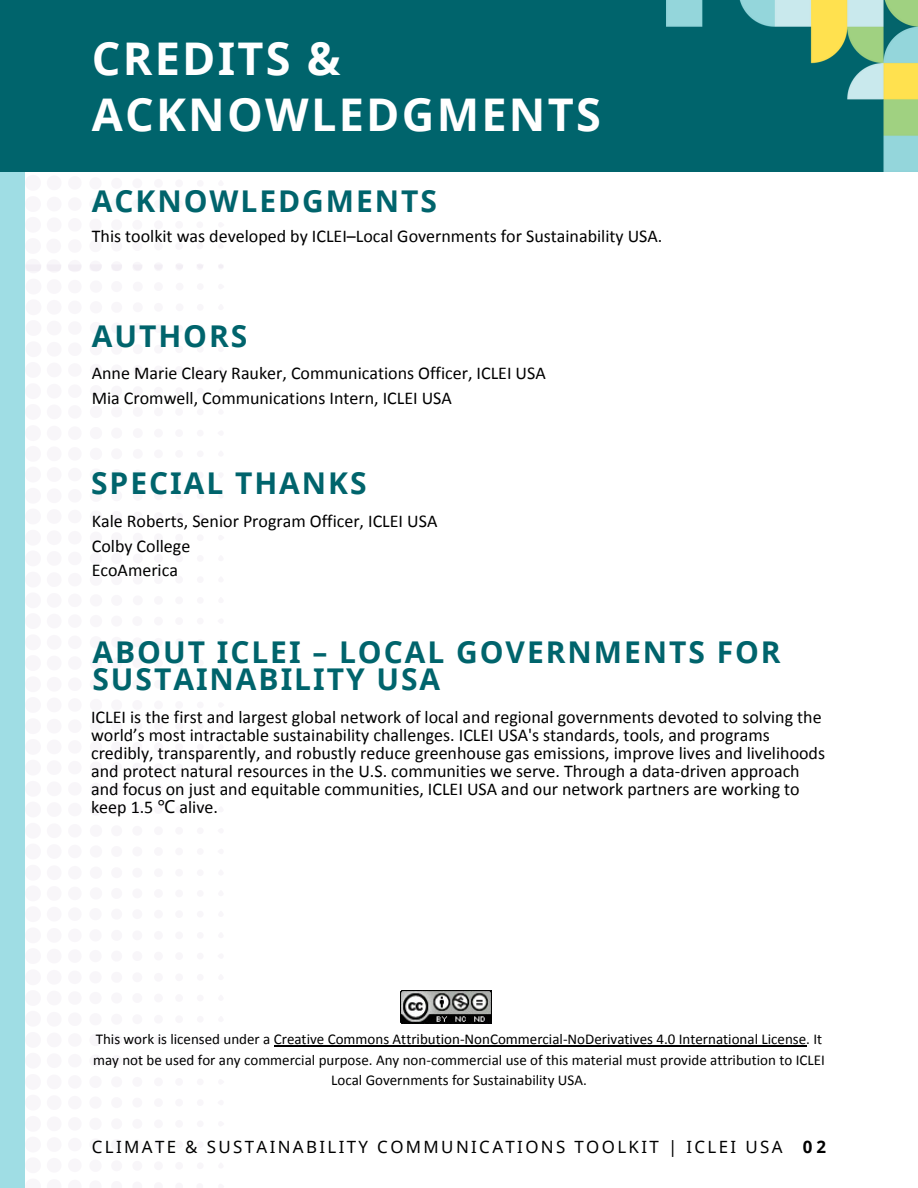
<style>
.page{position:relative;width:918px;height:1188px;background:#fff}
.page>*{position:absolute;margin:0;border:0;box-sizing:border-box;transform-origin:0 0}
.t1{font:700 45px/56.2px "Noto Sans";letter-spacing:.05em;color:#fff}
.t2{font:700 30px/27px "Noto Sans";letter-spacing:.065em;color:#00646c}
.t3{font:18px/18px "Calibri";color:#000}
.t4{font:16.95px "Noto Sans";letter-spacing:.14em;color:#000}
.t5{font:15px/20.2px "Calibri";color:#000;text-align:center}
.s1{font-family:"Noto Sans"}
.s2{font-weight:700}
</style>
<div class="page">
<svg style="left:24px;top:865px;width:1px;height:308px"></svg>
<svg style="left:24px;top:572px;width:1px;height:287px"></svg>
<svg style="left:24px;top:530px;width:1px;height:36px"></svg>
<svg style="left:24px;top:279px;width:1px;height:245px"></svg>
<div style="left:218px;top:1162px;width:6px;height:7px;background:#f8f6f9;border-radius:3px"></div>
<div style="left:218px;top:1099px;width:6px;height:7px;background:#f8f6f9;border-radius:3px"></div>
<div style="left:218px;top:848px;width:6px;height:7px;background:#f8f6f9;border-radius:3px"></div>
<div style="left:218px;top:806px;width:6px;height:7px;background:#f8f6f9;border-radius:3px"></div>
<div style="left:218px;top:576px;width:6px;height:7px;background:#f8f6f9;border-radius:3px"></div>
<div style="left:218px;top:513px;width:6px;height:7px;background:#f8f6f9;border-radius:3px"></div>
<svg style="left:68px;top:264px;width:13px;height:8px"></svg>
<svg style="left:90px;top:264px;width:12px;height:7px"></svg>
<svg style="left:111px;top:264px;width:11px;height:7px"></svg>
<svg style="left:133px;top:264px;width:9px;height:7px"></svg>
<svg style="left:154px;top:264px;width:9px;height:6px"></svg>
<svg style="left:176px;top:264px;width:7px;height:6px"></svg>
<svg style="left:197px;top:264px;width:6px;height:5px"></svg>
<svg style="left:24px;top:172px;width:37px;height:101px"></svg>
<div style="left:218px;top:263px;width:6px;height:7px;background:#f2eef4;border-radius:3px"></div>
<div style="left:0;top:0;width:918px;height:172px;background:#00646c"></div>
<div style="left:0;top:172px;width:24px;height:1016px;background:#9fdde4"></div>
<img style="left:666px;top:0;width:252px;height:172px">
<img style="left:400px;top:991px;width:92px;height:32px">
<hr style="left:274px;top:1045px;width:532px;height:2px;background:#000">
<h1 class="t1" style="left:92px;top:29px;width:511px">CREDITS &amp;<br>ACKNOWLEDGMENTS</h1>
<h2 class="t2" style="left:92px;top:187px;width:347px">ACKNOWLEDGMENTS</h2>
<p class="t3" style="left:92px;top:228px;width:572px">This toolkit was developed by ICLEI–Local Governments for Sustainability USA.</p>
<h2 class="t2" style="left:92px;top:322px;width:157px">AUTHORS</h2>
<p class="t3" style="left:92px;top:363px;width:456px;line-height:24.8px">Anne Marie Cleary Rauker, Communications Officer, ICLEI USA<br>Mia Cromwell, Communications Intern, ICLEI USA</p>
<h2 class="t2" style="left:91px;top:469px;width:277px">SPECIAL THANKS</h2>
<p class="t3" style="left:92px;top:510px;width:347px;line-height:24.8px">Kale Roberts, Senior Program Officer, ICLEI USA<br>Colby College<br>EcoAmerica</p>
<h2 class="t2" style="left:93px;top:638px;width:690px">ABOUT ICLEI – LOCAL GOVERNMENTS FOR<br>SUSTAINABILITY USA</h2>
<p class="t3" style="left:91px;top:709px;width:736px">ICLEI is the first and largest global network of local and regional governments devoted to solving the world’s most intractable sustainability challenges. ICLEI USA's standards, tools, and programs credibly, transparently, and robustly reduce greenhouse gas emissions, improve lives and livelihoods and protect natural resources in the U.S. communities we serve. Through a data-driven approach and focus on just and equitable communities, ICLEI USA and our network partners are working to keep 1.5 <span class="s1">℃</span> alive.</p>
<p class="t5" style="left:93px;top:1030px;width:733px">This work is licensed under a Creative Commons Attribution-NonCommercial-NoDerivatives 4.0 International License. It may not be used for any commercial purpose. Any non-commercial use of this material must provide attribution to ICLEI<br>Local Governments for Sustainability USA.</p>
<p class="t4" style="left:92px;top:1135px;width:736px">CLIMATE &amp; SUSTAINABILITY COMMUNICATIONS TOOLKIT | ICLEI USA <span class="s2">02</span></p>
</div>
